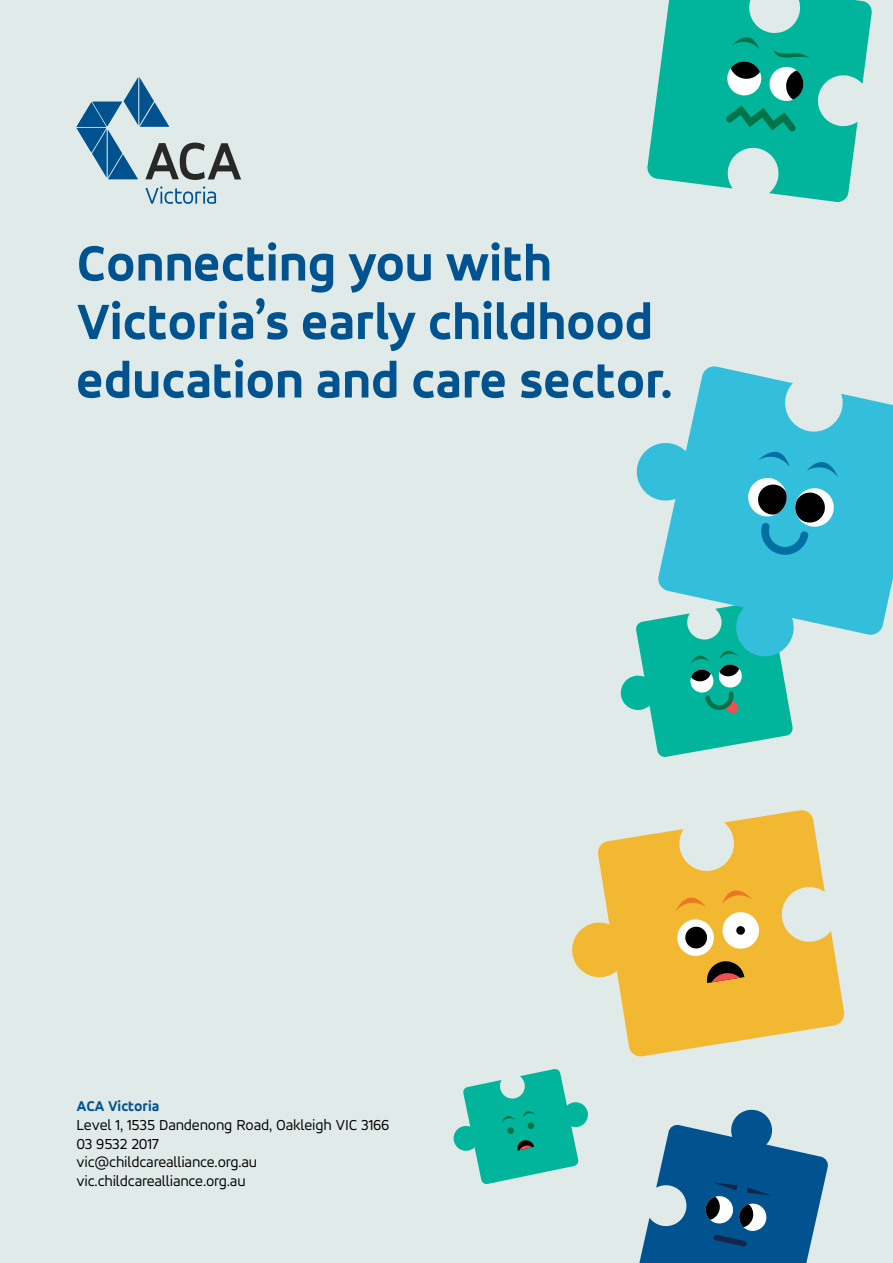
<style>
.page{position:relative;width:893px;height:1263px;background:#e0eae8}
.page>*{position:absolute;margin:0;border:0;box-sizing:border-box;transform-origin:0 0}
.t1{font:800 52.5px/58.5px "Accord Alternate";color:#015390}
.t2{font:15.75px/18.8px "Accord Alternate";letter-spacing:-.01em;color:#000}
.t3{font:800 15px "Accord Alternate";color:#015390}
</style>
<div class="page">
<svg style="left:647px;top:0;width:225px;height:202px;fill:#00b59c"></svg>
<svg style="left:726px;top:24px;width:83px;height:108px;background:#25aa95"></svg>
<svg style="left:620px;top:659px;width:173px;height:98px"></svg>
<svg style="left:636px;top:366px;width:257px;height:293px;fill:#33bfdb"></svg>
<svg style="left:746px;top:438px;width:92px;height:117px;background:#3ba6be"></svg>
<svg style="left:572px;top:810px;width:273px;height:247px;fill:#f3b831"></svg>
<svg style="left:675px;top:877px;width:85px;height:106px;background:#ddb052"></svg>
<svg style="left:639px;top:1109px;width:189px;height:154px"></svg>
<svg style="left:453px;top:1069px;width:135px;height:115px"></svg>
<svg style="left:145px;top:186px;width:71px;height:18px"></svg>
<svg style="left:77px;top:77px;width:164px;height:103px"></svg>
<h1 class="t1" style="left:77px;top:233px;width:598px">Connecting you with<br>Victoria’s early childhood education and care sector.</h1>
<p class="t3" style="left:77px;top:1097px;width:84px">ACA Victoria</p>
<p class="t2" style="left:77px;top:1115px;width:314px">Level 1, 1535 Dandenong Road, Oakleigh VIC 3166<br>03 9532 2017<br>vic@childcarealliance.org.au vic.childcarealliance.org.au</p>
</div>
